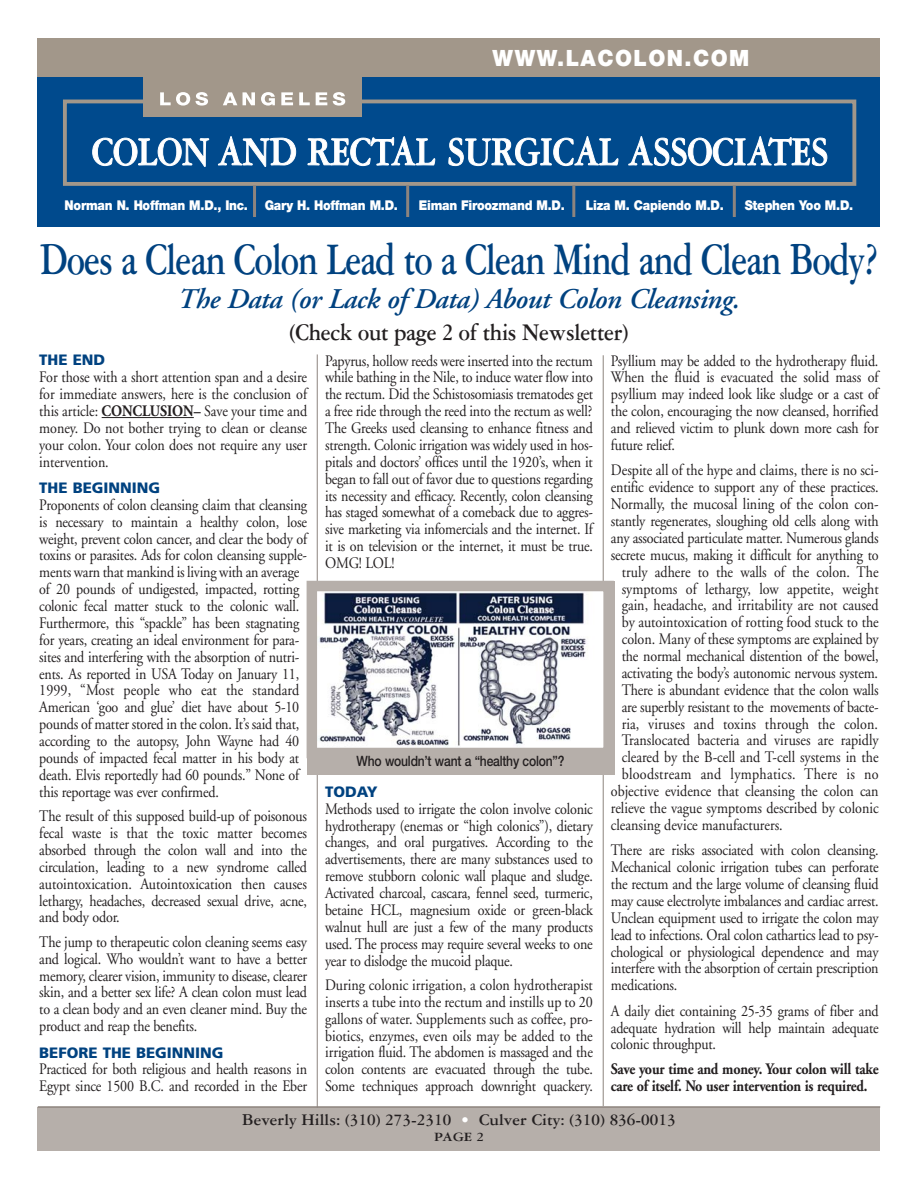
<style>
.page{position:relative;width:918px;height:1188px;background:#fff}
.page>*{position:absolute;margin:0;border:0;box-sizing:border-box;transform-origin:0 0}
.t1{font:700 48px "Garamond Three";letter-spacing:-.025em;color:#004280;scale:.75 1}
.t2{font:italic 600 28.5px "Adobe Garamond";letter-spacing:-.015em;color:#004280}
.t3{font:700 25.5px "Garamond Three";letter-spacing:-.015em;color:#231f20;scale:.88 1}
.t4{font:900 22.5px "Helvetica Neue";letter-spacing:.065em;color:#fff;scale:.95 1}
.t5{font:700 17.25px "Garamond Three";color:#231f20}
.t6{font:15.9px/16.8px "Adobe Garamond";letter-spacing:-.015em;color:#231f20;text-align:justify;scale:.88 1}
.t7{font:700 15.9px/16.8px "Adobe Garamond";letter-spacing:-.015em;color:#231f20;scale:.88 1}
.t8{font:15.9px "Adobe Garamond";letter-spacing:.005em;color:#231f20;scale:.88 1}
.t9{font:15.9px "Adobe Garamond";letter-spacing:.02em;color:#231f20;scale:.88 1}
.t10{font:900 15px "Frutiger";color:#004280}
.t11{font:500 14.25px "Helvetica Neue";letter-spacing:-.015em;color:#231f20;scale:.85 1}
.t12{font:900 13.5px "Helvetica Neue";letter-spacing:-.02em;color:#fff;scale:.9 1}
.t13{font:700 13.5px "Garamond Three";color:#231f20;scale:1.11 1}
.s1{font-weight:700}
.s2{color:#fff}
</style>
<div class="page">
<div style="left:38px;top:38px;width:842px;height:188px;background:#004a8d"></div>
<div style="left:63px;top:100px;width:793px;height:86px;border:4px solid #a2978a"></div>
<div style="left:143px;top:75px;width:219px;height:42px;background:#a2978a"></div>
<div style="left:38px;top:38px;width:842px;height:39px;background:#a2978a"></div>
<svg style="left:93px;top:138px;width:116px;height:29px"></svg>
<svg style="left:218px;top:137px;width:78px;height:30px"></svg>
<svg style="left:308px;top:137px;width:127px;height:29px"></svg>
<svg style="left:449px;top:136px;width:169px;height:51px"></svg>
<svg style="left:629px;top:137px;width:198px;height:29px"></svg>
<svg style="left:160px;top:92px;width:30px;height:14px"></svg>
<svg style="left:196px;top:92px;width:12px;height:14px"></svg>
<svg style="left:223px;top:92px;width:14px;height:13px"></svg>
<svg style="left:243px;top:92px;width:12px;height:13px"></svg>
<svg style="left:261px;top:92px;width:14px;height:14px"></svg>
<svg style="left:281px;top:92px;width:12px;height:13px"></svg>
<svg style="left:299px;top:92px;width:11px;height:13px"></svg>
<svg style="left:316px;top:92px;width:11px;height:13px"></svg>
<svg style="left:333px;top:92px;width:12px;height:14px"></svg>
<hr style="left:253px;top:185px;width:3px;height:32px;background:#8d847e">
<hr style="left:406px;top:185px;width:3px;height:32px;background:#8d847e">
<hr style="left:572px;top:185px;width:3px;height:32px;background:#8d847e">
<hr style="left:733px;top:185px;width:3px;height:32px;background:#8d847e">
<div style="left:38px;top:1107px;width:842px;height:43px;background:#b6afaa"></div>
<hr style="left:38px;top:1106px;width:842px;height:2px;background:#8d847e">
<hr style="left:102px;top:417px;width:92px;height:1px;background:#231f20">
<hr style="left:603px;top:355px;width:1px;height:751px;background:#8d847e">
<hr style="left:317px;top:354px;width:1px;height:754px;background:#8d847e">
<div style="left:307px;top:581px;width:307px;height:194px;background:#b6afaa"></div>
<img style="left:318px;top:592px;width:285px;height:155px">
<h3 class="t4" style="left:493px;top:50px;width:272px">WWW.LACOLON.COM</h3>
<p class="t12" style="left:65px;top:201px;width:372px">Norman N. Hoffman M.D., Inc. Gary H. Hoffman M.D.</p>
<p class="t12" style="left:419px;top:201px;width:164px">Eiman Firoozmand M.D.</p>
<p class="t12" style="left:586px;top:201px;width:155px">Liza M. Capiendo M.D.</p>
<p class="t12" style="left:745px;top:201px;width:122px">Stephen Yoo M.D.</p>
<h1 class="t1" style="left:40px;top:242px;width:1119px">Does a Clean Colon Lead to a Clean Mind and Clean Body?</h1>
<h2 class="t2" style="left:178px;top:288px;width:564px">The Data (or Lack of Data) About Colon Cleansing.</h2>
<h3 class="t3" style="left:290px;top:323px;width:387px">(Check out page 2 of this Newsletter)</h3>
<p class="t10" style="left:39px;top:354px;width:67px">THE END</p>
<p class="t6" style="left:39px;top:370px;width:306px">For those with a short attention span and a desire for immediate answers, here is the conclusion of this article: <span class="s1">CONCLUSION–</span> Save your time and money. Do not bother trying to clean or cleanse your colon. Your colon does not require any user intervention.</p>
<p class="t10" style="left:39px;top:482px;width:122px">THE BEGINNING</p>
<p class="t6" style="left:39px;top:498px;width:306px;text-align:left">Proponents of colon cleansing claim that cleansing is necessary to maintain a healthy colon, lose weight, prevent colon cancer, and clear the body of toxins or parasites. Ads for colon cleansing supple&shy;ments warn that mankind is living with an average of 20 pounds of undigested, impacted, rotting colonic fecal matter stuck to the colonic wall.<br>Furthermore, this “spackle” has been stagnating for years, creating an ideal environment for para&shy;sites and interfering with the absorption of nutri&shy;ents. As reported in USA Today on January 11, 1999, “Most people who eat the standard American ‘goo and glue’ diet have about 5-10 pounds of matter stored in the colon. It’s said that, according to the autopsy, John Wayne had 40 pounds of impacted fecal matter in his body at death. Elvis reportedly had 60 pounds.” None of this reportage was ever confirmed.</p>
<p class="t6" style="left:39px;top:809px;width:306px">The result of this supposed build-up of poisonous fecal waste is that the toxic matter becomes absorbed through the colon wall and into the circulation, leading to a new syndrome called autointoxication. Autointoxication then causes lethargy, headaches, decreased sexual drive, acne, and body odor.</p>
<p class="t6" style="left:39px;top:935px;width:306px">The jump to therapeutic colon cleaning seems easy and logical. Who wouldn’t want to have a better memory, clearer vision, immunity to disease, clearer skin, and a better sex life? A clean colon must lead to a clean body and an even cleaner mind. Buy the product and reap t he benefits.</p>
<p class="t10" style="left:39px;top:1046px;width:186px">BEFORE THE BEGINNING</p>
<p class="t6" style="left:39px;top:1062px;width:306px">Practiced for both religious and health reasons in<br>Egypt since 1500 B.C. and recorded in the Eber</p>
<p class="t6" style="left:611px;top:354px;width:306px">Psyllium may be added to the hydrotherapy fluid.<br>When the fluid is evacuated the solid mass of psyllium may indeed look like sludge or a cast of the colon, encouraging the now cleansed, horrified and relieved victim to plunk down more cash for future relief.</p>
<p class="t6" style="left:611px;top:464px;width:306px">Despite all of the hype and claims, there is no sci-</p>
<p class="t6" style="left:611px;top:480px;width:306px">entific evidence to support any of these practices.</p>
<p class="t6" style="left:611px;top:497px;width:306px">Normally, the mucosal lining of the colon con-</p>
<p class="t6" style="left:611px;top:514px;width:306px">stantly regenerates, sloughing old cells along with</p>
<p class="t6" style="left:611px;top:531px;width:306px">any associated particulate matter. Numerous glands</p>
<p class="t6" style="left:611px;top:548px;width:306px">secrete mucus, making it difficult for anything to</p>
<p class="t6" style="left:622px;top:565px;width:293px">truly adhere to the walls of the colon. The</p>
<p class="t6" style="left:622px;top:582px;width:293px">symptoms of lethargy, low appetite, weight</p>
<p class="t6" style="left:622px;top:598px;width:293px">gain, headache, and irritability are not caused</p>
<p class="t6" style="left:622px;top:615px;width:294px">by autointoxication of rotting food stuck to the</p>
<p class="t6" style="left:622px;top:632px;width:293px">colon. Many of these symptoms are explained by</p>
<p class="t6" style="left:622px;top:649px;width:293px">the normal mechanical distention of the bowel,</p>
<p class="t6" style="left:622px;top:666px;width:293px">activating the body’s autonomic nervous system.</p>
<p class="t6" style="left:622px;top:683px;width:293px">There is abundant evidence that the colon walls</p>
<p class="t6" style="left:622px;top:700px;width:293px">are superbly resistant to the movements of bacte-</p>
<p class="t8" style="left:622px;top:717px;width:293px">ria, viruses and toxins through the colon.</p>
<p class="t6" style="left:622px;top:733px;width:293px">Translocated bacteria and viruses are rapidly</p>
<p class="t6" style="left:622px;top:750px;width:293px">cleared by the B-cell and T-cell systems in the</p>
<p class="t9" style="left:622px;top:768px;width:293px">bloodstream and lymphatics. There is no</p>
<p class="t6" style="left:611px;top:784px;width:306px">objective evidence that cleansing the colon can</p>
<p class="t6" style="left:611px;top:801px;width:306px">relieve the vague symptoms described by colonic</p>
<p class="t6" style="left:611px;top:818px;width:197px">cleansing device manufacturers.</p>
<p class="t6" style="left:611px;top:843px;width:306px">There are risks associated with colon cleansing.<br>Mechanical colonic irrigation tubes can perforate the rectum and the large volume of cleansing fluid may cause electrolyte imbalances and cardiac arrest.<br>Unclean equipment used to irrigate the colon may lead to infections. Oral colon cathartics lead to psy&shy;chological or physiological dependence and may interfere with the absorption of certain prescription medications.</p>
<p class="t6" style="left:611px;top:1004px;width:306px">A daily diet containing 25-35 grams of fiber and adequate hydration will help maintain adequate colonic throughput.</p>
<p class="t7" style="left:611px;top:1062px;width:306px">Save your time and money. Your colon will take care of itself. No user intervention is required.</p>
<p class="t6" style="left:325px;top:354px;width:306px">Papyrus, hollow reeds were inserted into the rectum while bathing in the Nile, to induce water flow into the rectum. Did the Schistosomiasis trematodes get a free ride through the reed into the rectum as well?<br>The Greeks used cleansing to enhance fitness and strength. Colonic irrigation was widely used in hos&shy;pitals and doctors’ offices until the 1920’s, when it began to fall out of favor due to questions regarding its necessity and efficacy. Recently, colon cleansing has staged somewhat of a comeback due to aggres&shy;sive marketing via infomercials and the internet. If it is on television or the internet, it must be true.<br>OMG! LOL!</p>
<p class="t11" style="left:357px;top:756px;width:246px">Who wouldn’t want a “healthy colon”?</p>
<p class="t10" style="left:325px;top:786px;width:54px">TODAY</p>
<p class="t6" style="left:325px;top:802px;width:306px">Methods used to irrigate the colon involve colonic hydrotherapy (enemas or “high colonics”), dietary changes, and oral purgatives. According to the advertisements, there are many substances used to remove stubborn colonic wall plaque and sludge.<br>Activated charcoal, cascara, fennel seed, turmeric, betaine HCL, magnesium oxide or green-black walnut hull are just a few of the many products used. The process may require several weeks to one year to dislodge the mucoid plaque.</p>
<p class="t6" style="left:325px;top:978px;width:306px">During colonic irrigation, a colon hydrotherapist inserts a tube into the rectum and instills up to 20 gallons of water. Supplements such as coffee, pro&shy;biotics, enzymes, even oils may be added to the irrigation fluid. The abdomen is massaged and the colon contents are evacuated through the tube.<br>Some techniques approach downright quackery.</p>
<p class="t5" style="left:242px;top:1114px;width:435px">Beverly Hills: (310) 273-2310 <span class="s2">•</span> Culver City: (310) 836-0013</p>
<p class="t13" style="left:434px;top:1133px;width:46px">PAGE 2</p>
</div>
